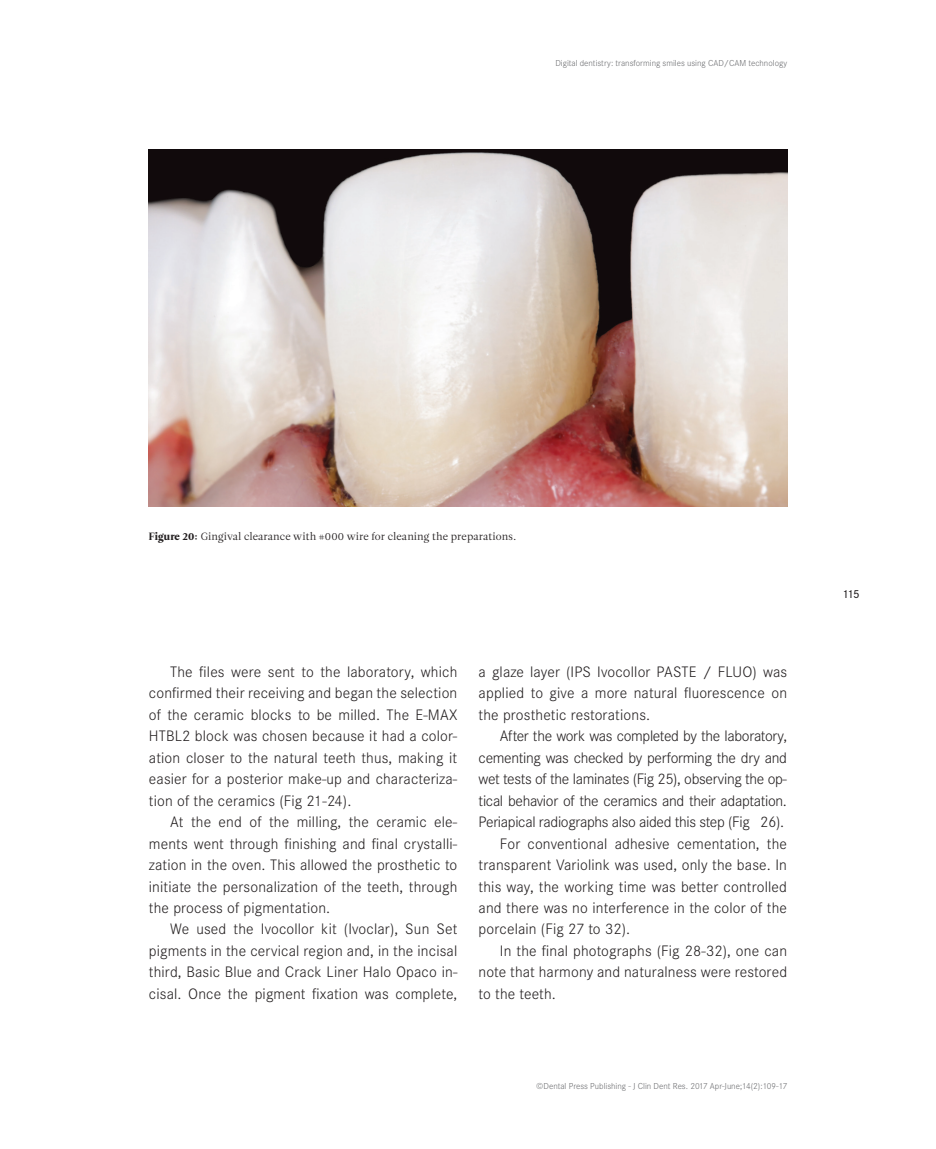
<style>
.page{position:relative;width:936px;height:1149px;background:#fff}
.page>*{position:absolute;margin:0;border:0;box-sizing:border-box;transform-origin:0 0}
.t1{font:300 15.75px/21.5px "Corporate STOT";letter-spacing:.01em;color:#231f20;text-align:justify}
.t2{font:300 15.75px "Corporate STOT";letter-spacing:-.02em;color:#231f20}
.t3{font:500 12px "Corporate STOT";color:#231f20}
.t4{font:10.5px "Leitura Roman 1";letter-spacing:.01em;color:#231f20}
.t5{font:300 9px "Corporate STOT";color:#6c6d70}
.s1{font-family:"Leitura Roman 4"}
</style>
<div class="page">
<img style="left:149px;top:149px;width:638px;height:357px">
<p class="t5" style="left:555px;top:58px;width:233px">Digital dentistry: transforming smiles using CAD/CAM technology</p>
<p class="t4" style="left:149px;top:529px;width:369px"><span class="s1">Figure 20:</span> Gingival clearance with #000 wire for cleaning the preparations.</p>
<p class="t1" style="left:149px;top:660px;width:310px;text-indent:21px">The files were sent to the laboratory, which confirmed their receiving and began the selection of the ceramic blocks to be milled. The E-MAX HTBL2 block was chosen because it had a color&shy;ation closer to the natural teeth thus, making it easier for a posterior make-up and characteriza&shy;tion of the ceramics (Fig 21-24).</p>
<p class="t1" style="left:149px;top:811px;width:310px;text-indent:21px">At the end of the milling, the ceramic ele&shy;ments went through finishing and final crystalli&shy;zation in the oven. This allowed the prosthetic to initiate the personalization of the teeth, through the process of pigmentation.</p>
<p class="t1" style="left:149px;top:918px;width:310px;text-indent:21px">We used the Ivocollor kit (Ivoclar), Sun Set pigments in the cervical region and, in the incisal third, Basic Blue and Crack Liner Halo Opaco in&shy;cisal. Once the pigment fixation was complete,</p>
<p class="t1" style="left:478px;top:660px;width:310px">a glaze layer (IPS Ivocollor PASTE / FLUO) was applied to give a more natural fluorescence on the prosthetic restorations.</p>
<p class="t2" style="left:500px;top:727px;width:289px">After the work was completed by the laboratory,</p>
<p class="t2" style="left:478px;top:748px;width:310px">cementing was checked by performing the dry and</p>
<p class="t2" style="left:478px;top:769px;width:310px">wet tests of the laminates (Fig 25), observing the op-</p>
<p class="t2" style="left:478px;top:791px;width:310px">tical behavior of the ceramics and their adaptation.</p>
<p class="t2" style="left:478px;top:812px;width:307px">Periapical radiographs also aided this step (Fig 26).</p>
<p class="t1" style="left:500px;top:832px;width:289px">For conventional adhesive cementation, the</p>
<p class="t1" style="left:478px;top:854px;width:310px">transparent Variolink was used, only the base. In</p>
<p class="t1" style="left:478px;top:875px;width:310px">this way, the working time was better controlled</p>
<p class="t1" style="left:478px;top:896px;width:310px">and there was no interference in the color of the</p>
<p class="t1" style="left:478px;top:918px;width:153px">porcelain (Fig 27 to 32).</p>
<p class="t1" style="left:500px;top:939px;width:289px">In the final photographs (Fig 28-32), one can</p>
<p class="t1" style="left:478px;top:961px;width:310px">note that harmony and naturalness were restored</p>
<p class="t1" style="left:478px;top:982px;width:79px">to the teeth.</p>
<p class="t5" style="left:536px;top:1080px;width:252px">©Dental Press Publishing - J Clin Dent Res. 2017 Apr-June;14(2):109-17</p>
<p class="t3" style="left:842px;top:586px;width:19px">115</p>
</div>
